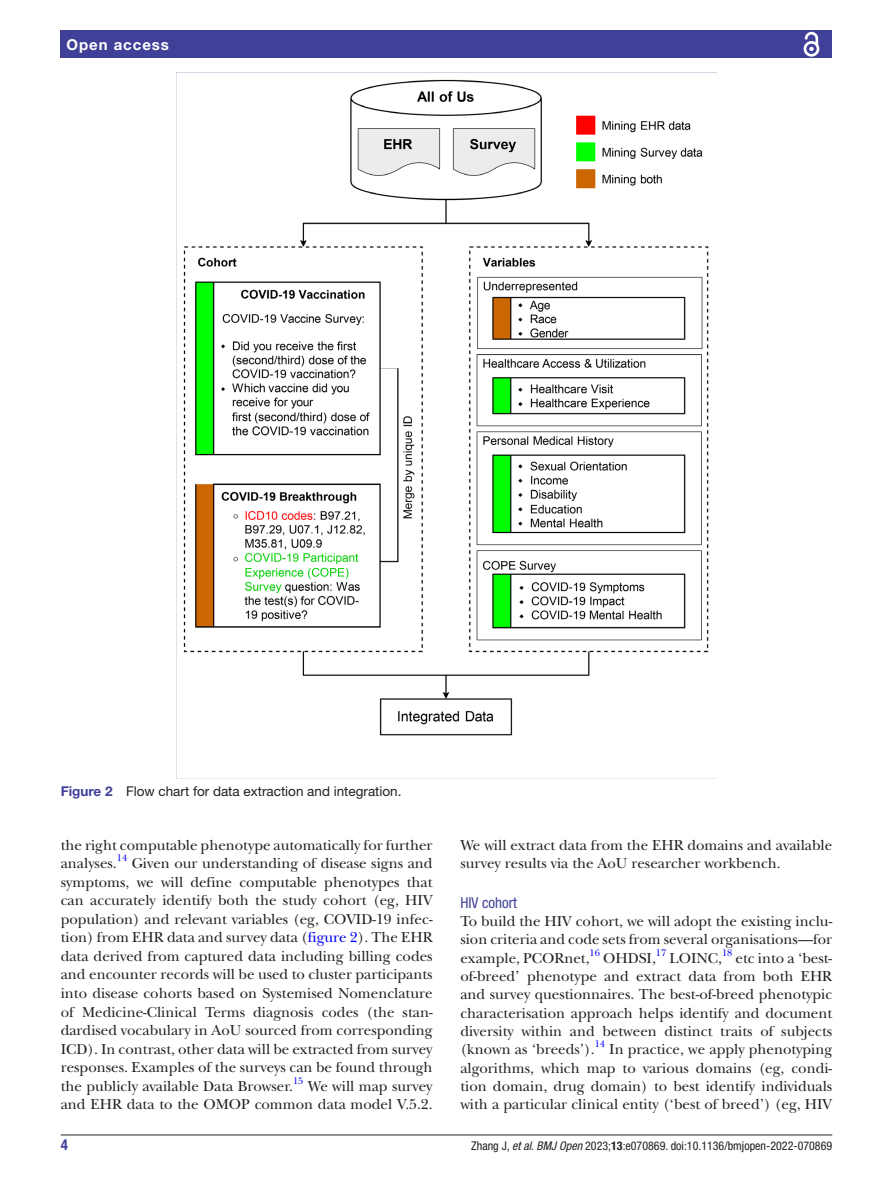
<style>
.page{position:relative;width:893px;height:1191px;background:#fff}
.page>*{position:absolute;margin:0;border:0;box-sizing:border-box;transform-origin:0 0}
.t1{font:15px/18.5px "New Baskerville";color:#231f20;text-align:justify}
.t2{font:700 15px "Helvetica Neue LT Std";letter-spacing:.065em;color:#fff}
.t3{font:condensed 15px "Helvetica Neue LT Std";color:#414099}
.t4{font:700 condensed 15px "Helvetica Neue LT Std";color:#414099}
.t5{font:13.5px "Helvetica Neue LT Std";color:#231f20}
.t6{font:condensed 12px "Helvetica Neue LT Std";color:#231f20}
.t7{font:9.9px "New Baskerville";color:#00f}
.s1{font-weight:700;color:#414099}
.s2{color:#00f}
.s3{font-style:italic}
.s4{font-weight:700}
</style>
<div class="page">
<hr style="left:61px;top:1134px;width:771px;height:1px;background:#231f20">
<div style="left:61px;top:31px;width:771px;height:27px;background:#414099"></div>
<svg style="left:803px;top:31px;width:17px;height:26px"></svg>
<img style="left:176px;top:73px;width:533px;height:705px">
<p class="t2" style="left:66px;top:35px;width:104px">Open access</p>
<p class="t5" style="left:61px;top:783px;width:342px"><span class="s1">Figure 2</span> Flow chart for data extraction and integration.</p>
<p class="t1" style="left:61px;top:835px;width:373px">the right computable phenotype automatically for further analyses.</p>
<p class="t7" style="left:117px;top:852px;width:12px">14</p>
<p class="t1" style="left:61px;top:854px;width:373px;text-indent:71px">Given our understanding of disease signs and symptoms, we will define computable phenotypes that can accurately identify both the study cohort (eg, HIV population) and relevant variables (eg, COVID-19 infec&shy;tion) from EHR data and survey data (<span class="s2">figure 2</span>). The EHR data derived from captured data including billing codes and encounter records will be used to cluster participants into disease cohorts based on Systemised Nomenclature of Medicine-Clinical Terms diagnosis codes (the stan&shy;dardised vocabulary in AoU sourced from corresponding ICD). In contrast, other data will be extracted from survey responses. Examples of the surveys can be found through the publicly available Data Browser.<sup>15</sup> We will map survey and EHR data to the OMOP common data model V.5.2.</p>
<p class="t1" style="left:460px;top:835px;width:373px">We will extract data from the EHR domains and available survey results via the AoU researcher workbench.</p>
<p class="t3" style="left:460px;top:893px;width:58px">HIV cohort</p>
<p class="t1" style="left:460px;top:912px;width:373px">To build the HIV cohort, we will adopt the existing inclu&shy;sion criteria and code sets from several organisations—for example, PCORnet,</p>
<p class="t7" style="left:656px;top:947px;width:12px">17</p>
<p class="t7" style="left:722px;top:947px;width:12px">18</p>
<p class="t1" style="left:460px;top:948px;width:373px;text-indent:275px">etc into a ‘best&shy;of-breed’ phenotype and extract data from both EHR and survey questionnaires. The best-of-breed phenotypic characterisation approach helps identify and document diversity within and between distinct traits of subjects (known as ‘breeds’).<sup>14</sup> In practice, we apply phenotyping algorithms, which map to various domains (eg, condi&shy;tion domain, drug domain) to best identify individuals with a particular clinical entity (‘best of breed’) (eg, HIV</p>
<p class="t7" style="left:590px;top:947px;width:12px">16</p>
<p class="t1" style="left:603px;top:948px;width:54px">OHDSI,</p>
<p class="t1" style="left:669px;top:948px;width:54px">LOINC,</p>
<p class="t4" style="left:61px;top:1135px;width:9px">4</p>
<p class="t6" style="left:471px;top:1138px;width:362px">Zhang J, <span class="s3">et al</span>. <span class="s3">BMJ Open</span> 2023;<span class="s4">13</span>:e070869. doi:10.1136/bmjopen-2022-070869</p>
</div>
